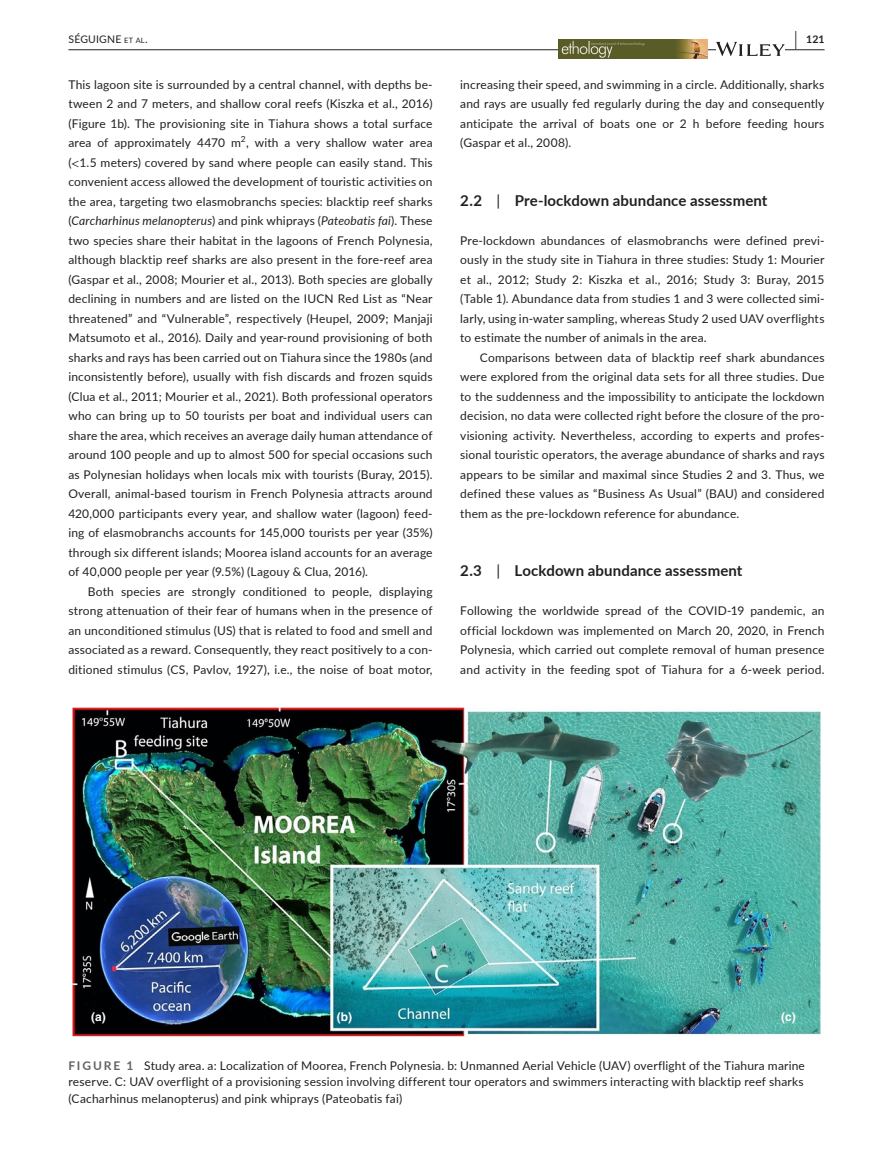
<style>
.page{position:relative;width:893px;height:1174px;background:#fff}
.page>*{position:absolute;margin:0;border:0;box-sizing:border-box;transform-origin:0 0}
.t1{font:700 15px "Lato";letter-spacing:.005em;color:#231f20}
.t2{font:12px/19.5px "Lato";letter-spacing:.015em;color:#231f20;text-align:justify}
.t3{font:700 12px "Helvetica";color:#fff}
.t4{font:10.5px "Lato";letter-spacing:.02em;color:#231f20}
.t5{font:700 10.5px "Lato";color:#231f20}
.s1{font-size:7.35px}
.s2{font-size:19.5px}
.s3{font-family:"STIX"}
.s4{font-style:italic}
.s5{font-weight:400}
.s6{font-weight:700;color:#636366}
</style>
<div class="page">
<hr style="left:68px;top:49px;width:756px;height:1px;background:#231f20">
<img style="left:559px;top:39px;width:149px;height:20px">
<svg style="left:716px;top:42px;width:69px;height:14px"></svg>
<img style="left:72px;top:707px;width:749px;height:330px">
<p class="t4" style="left:68px;top:31px;width:81px">SÉGUIGNE <span class="s1">et al</span>.</p>
<p class="t5" style="left:795px;top:31px;width:31px"><span class="s2">|</span> 121</p>
<p class="t2" style="left:68px;top:74px;width:366px">This lagoon site is surrounded by a central channel, with depths be&shy;tween 2 and 7 meters, and shallow coral reefs (Kiszka et al., 2016) (Figure 1b). The provisioning site in Tiahura shows a total surface area of approximately 4470 m<sup>2</sup>, with a very shallow water area (<span class="s3">&lt;</span>1.5 meters) covered by sand where people can easily stand. This convenient access allowed the development of touristic activities on the area, targeting two elasmobranchs species: blacktip reef sharks (<span class="s4">Carcharhinus melanopterus</span>) and pink whiprays (<span class="s4">Pateobatis fai</span>). These two species share their habitat in the lagoons of French Polynesia, although blacktip reef sharks are also present in the fore-reef area (Gaspar et al., 2008; Mourier et al., 2013). Both species are globally declining in numbers and are listed on the IUCN Red List as “Near threatened” and “Vulnerable”, respectively (Heupel, 2009; Manjaji Matsumoto et al., 2016). Daily and year-round provisioning of both sharks and rays has been carried out on Tiahura since the 1980s (and inconsistently before), usually with fish discards and frozen squids (Clua et al., 2011; Mourier et al., 2021). Both professional operators who can bring up to 50 tourists per boat and individual users can share the area, which receives an average daily human attendance of around 100 people and up to almost 500 for special occasions such as Polynesian holidays when locals mix with tourists (Buray, 2015).<br>Overall, animal-based tourism in French Polynesia attracts around 420,000 participants every year, and shallow water (lagoon) feed&shy;ing of elasmobranchs accounts for 145,000 tourists per year (35%) through six different islands; Moorea island accounts for an average of 40,000 people per year (9.5%) (Lagouy &amp; Clua, 2016).</p>
<p class="t2" style="left:68px;top:581px;width:366px;text-indent:20px">Both species are strongly conditioned to people, displaying strong attenuation of their fear of humans when in the presence of an unconditioned stimulus (US) that is related to food and smell and associated as a reward. Consequently, they react positively to a con&shy;ditioned stimulus (CS, Pavlov, 1927), i.e., the noise of boat motor,</p>
<p class="t2" style="left:460px;top:74px;width:366px">increasing their speed, and swimming in a circle. Additionally, sharks and rays are usually fed regularly during the day and consequently anticipate the arrival of boats one or 2 h before feeding hours (Gaspar et al., 2008).</p>
<p class="t1" style="left:460px;top:189px;width:309px">2.2 <span class="s5">|</span> Pre-lockdown abundance assessment</p>
<p class="t2" style="left:460px;top:230px;width:366px">Pre-lockdown abundances of elasmobranchs were defined previ&shy;ously in the study site in Tiahura in three studies: Study 1: Mourier et al., 2012; Study 2: Kiszka et al., 2016; Study 3: Buray, 2015 (Table 1). Abundance data from studies 1 and 3 were collected simi&shy;larly, using in-water sampling, whereas Study 2 used UAV overflights to estimate the number of animals in the area.</p>
<p class="t2" style="left:460px;top:347px;width:366px;text-indent:20px">Comparisons between data of blacktip reef shark abundances were explored from the original data sets for all three studies. Due to the suddenness and the impossibility to anticipate the lockdown decision, no data were collected right before the closure of the pro&shy;visioning activity. Nevertheless, according to experts and profes&shy;sional touristic operators, the average abundance of sharks and rays appears to be similar and maximal since Studies 2 and 3. Thus, we defined these values as “Business As Usual” (BAU) and considered them as the pre-lockdown reference for abundance.</p>
<p class="t1" style="left:460px;top:560px;width:284px">2.3 <span class="s5">|</span> Lockdown abundance assessment</p>
<p class="t2" style="left:460px;top:600px;width:366px">Following the worldwide spread of the COVID-19 pandemic, an official lockdown was implemented on March 20, 2020, in French Polynesia, which carried out complete removal of human presence and activity in the feeding spot of Tiahura for a 6-week period.</p>
<p class="t3" style="left:91px;top:1009px;width:16px">(a)</p>
<p class="t3" style="left:337px;top:1009px;width:17px">(b)</p>
<p class="t3" style="left:781px;top:1009px;width:16px">(c)</p>
<p class="t2" style="left:68px;top:1056px;width:738px;line-height:16.5px"><span class="s6">FIGURE 1</span> Study area. a: Localization of Moorea, French Polynesia. b: Unmanned Aerial Vehicle (UAV) overflight of the Tiahura marine reserve. C: UAV overflight of a provisioning session involving different tour operators and swimmers interacting with blacktip reef sharks (Cacharhinus melanopterus) and pink whiprays (Pateobatis fai)</p>
</div>
